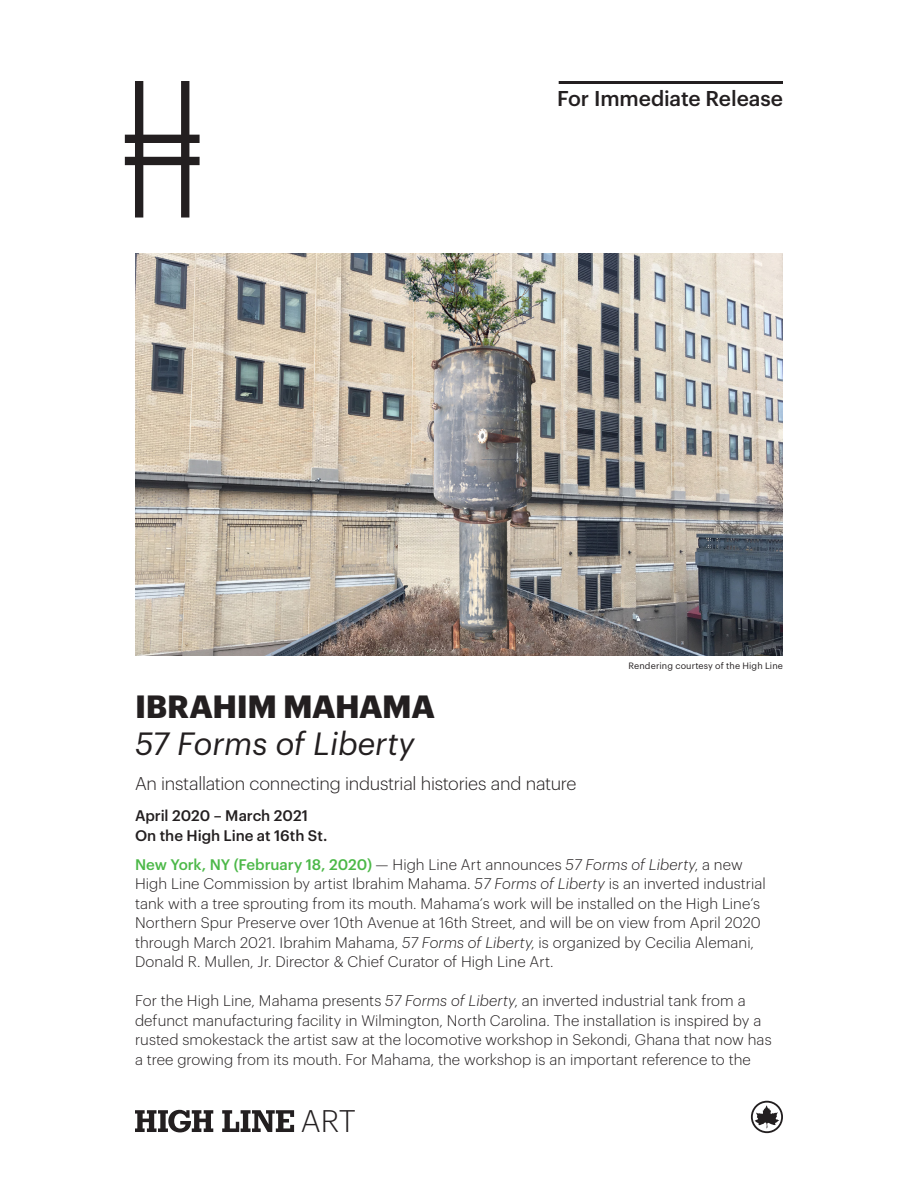
<style>
.page{position:relative;width:918px;height:1188px;background:#fff}
.page>*{position:absolute;margin:0;border:0;box-sizing:border-box;transform-origin:0 0}
.t1{font:italic 31.5px "Graphik";color:#231f20}
.t2{font:700 31.5px "Graphik";letter-spacing:-.02em;color:#231f20}
.t3{font:300 30.6px "Graphik";color:#231f20}
.t4{font:500 21px "Graphik";letter-spacing:-.005em;color:#231f20}
.t5{font:300 18px "Graphik";letter-spacing:-.015em;color:#231f20}
.t6{font:300 15px/19.5px "Graphik";letter-spacing:.005em;color:#231f20}
.t7{font:500 15px "Graphik";letter-spacing:-.005em;color:#231f20}
.t8{font:9px "Graphik";letter-spacing:.015em;color:#231f20}
.s1{font-weight:500;color:#4cb848}
.s2{font-style:italic}
</style>
<div class="page">
<img style="left:135px;top:253px;width:648px;height:403px">
<hr style="left:559px;top:81px;width:224px;height:3px;background:#231f20">
<svg style="left:125px;top:81px;width:75px;height:137px"></svg>
<svg style="left:135px;top:1110px;width:78px;height:22px"></svg>
<svg style="left:222px;top:1110px;width:72px;height:22px"></svg>
<svg style="left:751px;top:1101px;width:32px;height:32px"></svg>
<p class="t4" style="left:557px;top:82px;width:227px">For Immediate Release</p>
<p class="t2" style="left:135px;top:682px;width:301px">IBRAHIM MAHAMA</p>
<p class="t1" style="left:135px;top:720px;width:281px">57 Forms of Liberty</p>
<p class="t5" style="left:135px;top:770px;width:443px">An installation connecting industrial histories and nature</p>
<p class="t7" style="left:135px;top:804px;width:175px">April 2020 – March 2021</p>
<p class="t7" style="left:135px;top:824px;width:194px">On the High Line at 16th St.</p>
<p class="t8" style="left:628px;top:659px;width:156px">Rendering courtesy of the High Line</p>
<p class="t6" style="left:135px;top:853px;width:632px"><span class="s1">New York, NY (February 18, 2020)</span> — High Line Art announces <span class="s2">57 Forms of Liberty</span>, a new High Line Commission by artist Ibrahim Mahama. <span class="s2">57 Forms of Liberty</span> is an inverted industrial tank with a tree sprouting from its mouth. Mahama’s work will be installed on the High Line’s Northern Spur Preserve over 10th Avenue at 16th Street, and will be on view from April 2020 through March 2021. Ibrahim Mahama, <span class="s2">57 Forms of Liberty</span>, is organized by Cecilia Alemani, Donald R. Mullen, Jr. Director &amp; Chief Curator of High Line Art.</p>
<p class="t6" style="left:135px;top:990px;width:638px">For the High Line, Mahama presents <span class="s2">57 Forms of Liberty</span>, an inverted industrial tank from a defunct manufacturing facility in Wilmington, North Carolina. The installation is inspired by a rusted smokestack the artist saw at the locomotive workshop in Sekondi, Ghana that now has a tree growing from its mouth. For Mahama, the workshop is an important reference to the</p>
<h2 class="t3" style="left:301px;top:1099px;width:57px">ART</h2>
</div>
